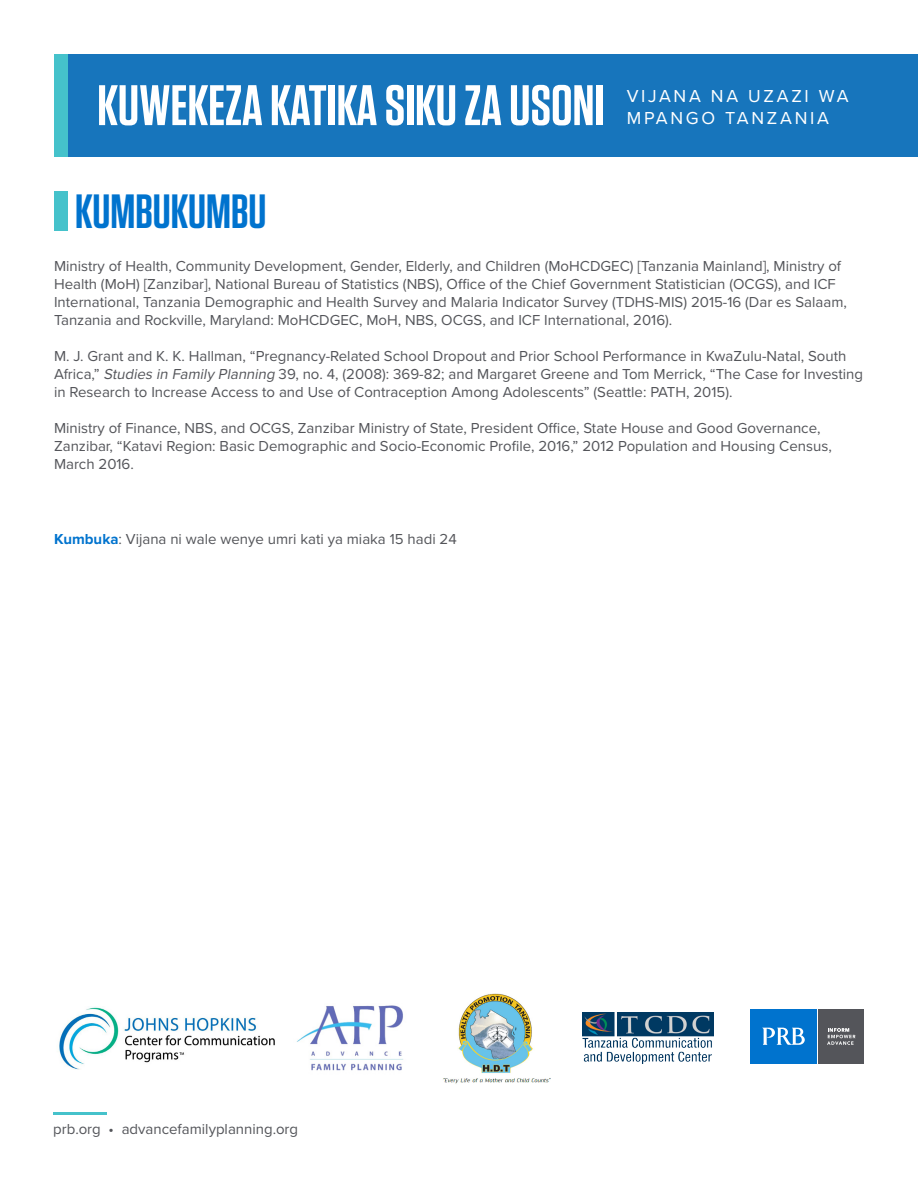
<style>
.page{position:relative;width:918px;height:1188px;background:#fff}
.page>*{position:absolute;margin:0;border:0;box-sizing:border-box;transform-origin:0 0}
.t1{font:600 57px "Tungsten";color:#fff}
.t2{font:600 48px "Tungsten";color:#0073ce}
.t3{font:18px "Proxima Nova";letter-spacing:.15em;color:#fff}
.t4{font:15px/18px "Proxima Nova";color:#54555a}
.s1{font-style:italic}
.s2{font-weight:700;color:#0073ce}
</style>
<div class="page">
<div style="left:54px;top:191px;width:14px;height:39px;background:#45c2cb"></div>
<hr style="left:53px;top:1112px;width:54px;height:3px;background:#45c2cb">
<img style="left:59px;top:1007px;width:216px;height:63px">
<div style="left:819px;top:1009px;width:45px;height:54px;background:#54555a"></div>
<div style="left:750px;top:1009px;width:67px;height:54px;background:#0073ce"></div>
<svg style="left:762px;top:1028px;width:43px;height:17px"></svg>
<svg style="left:827px;top:1028px;width:28px;height:17px"></svg>
<img style="left:297px;top:1005px;width:106px;height:66px">
<img style="left:443px;top:993px;width:107px;height:91px">
<img style="left:583px;top:1013px;width:130px;height:50px">
<div style="left:54px;top:54px;width:864px;height:103px;background:#1775bc"></div>
<div style="left:54px;top:54px;width:13px;height:103px;background:#45c2cb"></div>
<h1 class="t1" style="left:97px;top:75px;width:509px">KUWEKEZA KATIKA SIKU ZA USONI</h1>
<p class="t3" style="left:627px;top:85px;width:223px">VIJANA NA UZAZI WA</p>
<p class="t3" style="left:627px;top:107px;width:204px">MPANGO TANZANIA</p>
<h2 class="t2" style="left:75px;top:186px;width:193px">KUMBUKUMBU</h2>
<p class="t4" style="left:54px;top:257px;width:794px">Ministry of Health, Community Development, Gender, Elderly, and Children (MoHCDGEC) [Tanzania Mainland], Ministry of Health (MoH) [Zanzibar], National Bureau of Statistics (NBS), Office of the Chief Government Statistician (OCGS), and ICF International, Tanzania Demographic and Health Survey and Malaria Indicator Survey (TDHS-MIS) 2015-16 (Dar es Salaam, Tanzania and Rockville, Maryland: MoHCDGEC, MoH, NBS, OCGS, and ICF International, 2016).</p>
<p class="t4" style="left:54px;top:347px;width:811px">M. J. Grant and K. K. Hallman, “Pregnancy-Related School Dropout and Prior School Performance in KwaZulu-Natal, South<br>Africa,” <span class="s1">Studies in Family Planning</span> 39, no. 4, (2008): 369-82; and Margaret Greene and Tom Merrick, “The Case for Investing in Research to Increase Access to and Use of Contraception Among Adolescents” (Seattle: PATH, 2015).</p>
<p class="t4" style="left:54px;top:419px;width:779px">Ministry of Finance, NBS, and OCGS, Zanzibar Ministry of State, President Office, State House and Good Governance,<br>Zanzibar, “Katavi Region: Basic Demographic and Socio-Economic Profile, 2016,” 2012 Population and Housing Census,<br>March 2016.</p>
<p class="t4" style="left:54px;top:531px;width:404px"><span class="s2">Kumbuka</span>: Vijana ni wale wenye umri kati ya miaka 15 hadi 24</p>
<p class="t4" style="left:53px;top:1120px;width:246px">prb.org • advancefamilyplanning.org</p>
</div>
